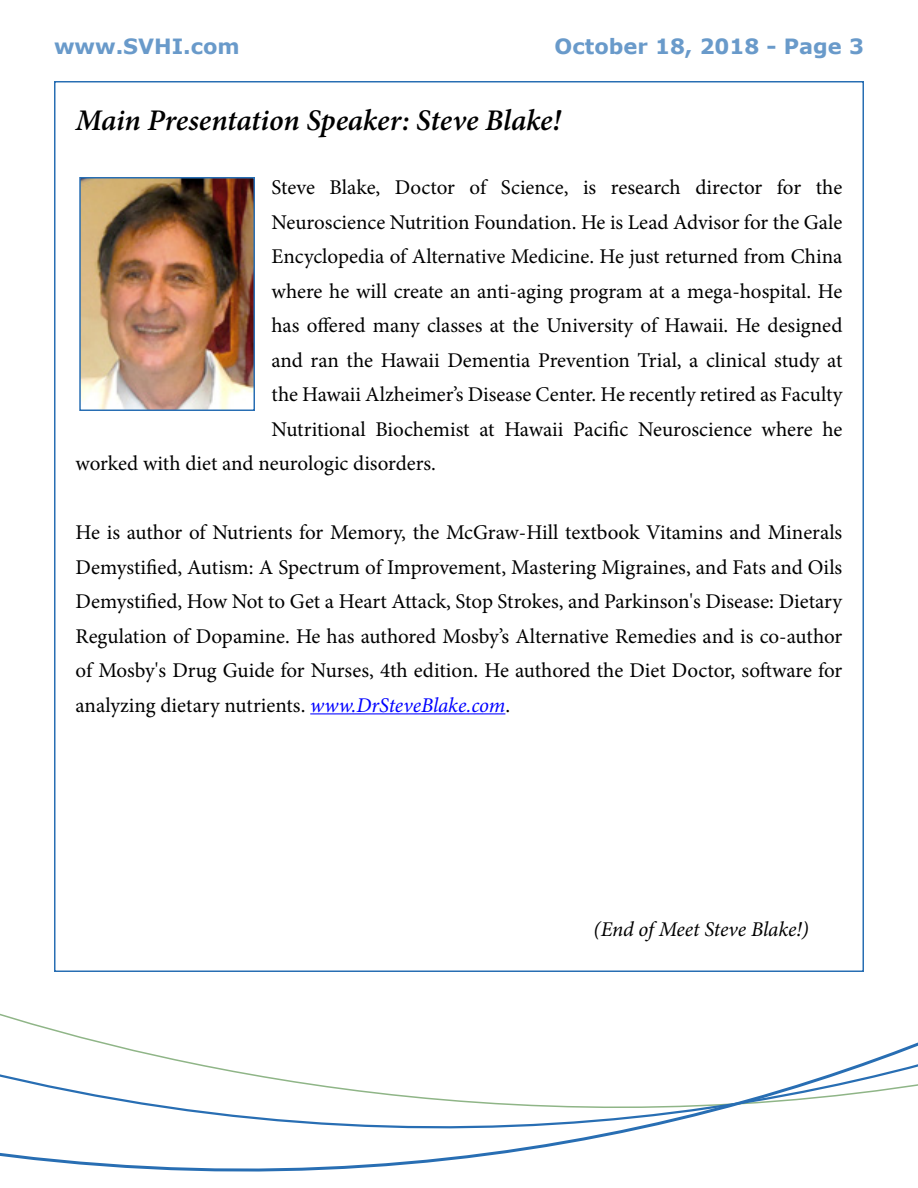
<style>
.page{position:relative;width:918px;height:1188px;background:#fff}
.page>*{position:absolute;margin:0;border:0;box-sizing:border-box;transform-origin:0 0}
.t1{font:italic 600 30px "Minion Pro";letter-spacing:-.005em;color:#000}
.t2{font:21px/34.5px "Minion Pro";color:#000;text-align:justify}
.t3{font:700 21px "Verdana";color:#699aca}
.t4{font:italic 21px "Minion Pro";letter-spacing:-.01em;color:#000}
.s1{font-style:italic;color:#00f}
</style>
<div class="page">
<svg style="left:0;top:1013px;width:918px;height:159px"></svg>
<div style="left:54px;top:81px;width:810px;height:891px;background:#fff;border:2px solid #286eb3"></div>
<hr style="left:310px;top:713px;width:195px;height:1px;background:#00f">
<img style="left:82px;top:180px;width:170px;height:228px">
<div style="left:79px;top:177px;width:176px;height:234px;border:2px solid #286eb3"></div>
<p class="t3" style="left:54px;top:31px;width:187px">www.SVHI.com</p>
<p class="t3" style="left:555px;top:31px;width:311px">October 18, 2018 - Page 3</p>
<h1 class="t1" style="left:76px;top:99px;width:487px">Main Presentation Speaker: Steve Blake!</h1>
<p class="t2" style="left:272px;top:170px;width:572px">Steve Blake, Doctor of Science, is research director for the</p>
<p class="t2" style="left:272px;top:205px;width:572px">Neuroscience Nutrition Foundation. He is Lead Advisor for the Gale</p>
<p class="t2" style="left:272px;top:239px;width:572px">Encyclopedia of Alternative Medicine. He just returned from China</p>
<p class="t2" style="left:272px;top:274px;width:572px">where he will create an anti-aging program at a mega-hospital. He</p>
<p class="t2" style="left:272px;top:308px;width:572px">has offered many classes at the University of Hawaii. He designed</p>
<p class="t2" style="left:272px;top:343px;width:572px">and ran the Hawaii Dementia Prevention Trial, a clinical study at</p>
<p class="t2" style="left:272px;top:377px;width:572px">the Hawaii Alzheimer’s Disease Center. He recently retired as Faculty</p>
<p class="t2" style="left:272px;top:412px;width:572px">Nutritional Biochemist at Hawaii Pacific Neuroscience where he</p>
<p class="t2" style="left:76px;top:446px;width:362px">worked with diet and neurologic disorders.</p>
<p class="t2" style="left:76px;top:515px;width:768px">He is author of Nutrients for Memory, the McGraw-Hill textbook Vitamins and Minerals Demystified, Autism: A Spectrum of Improvement, Mastering Migraines, and Fats and Oils Demystified, How Not to Get a Heart Attack, Stop Strokes, and Parkinson's Disease: Dietary Regulation of Dopamine. He has authored Mosby’s Alternative Remedies and is co-author of Mosby's Drug Guide for Nurses, 4th edition. He authored the Diet Doctor, software for analyzing dietary nutrients. <span class="s1">www.DrSteveBlake.com</span>.</p>
<p class="t4" style="left:594px;top:915px;width:217px">(End of Meet Steve Blake!)</p>
</div>
